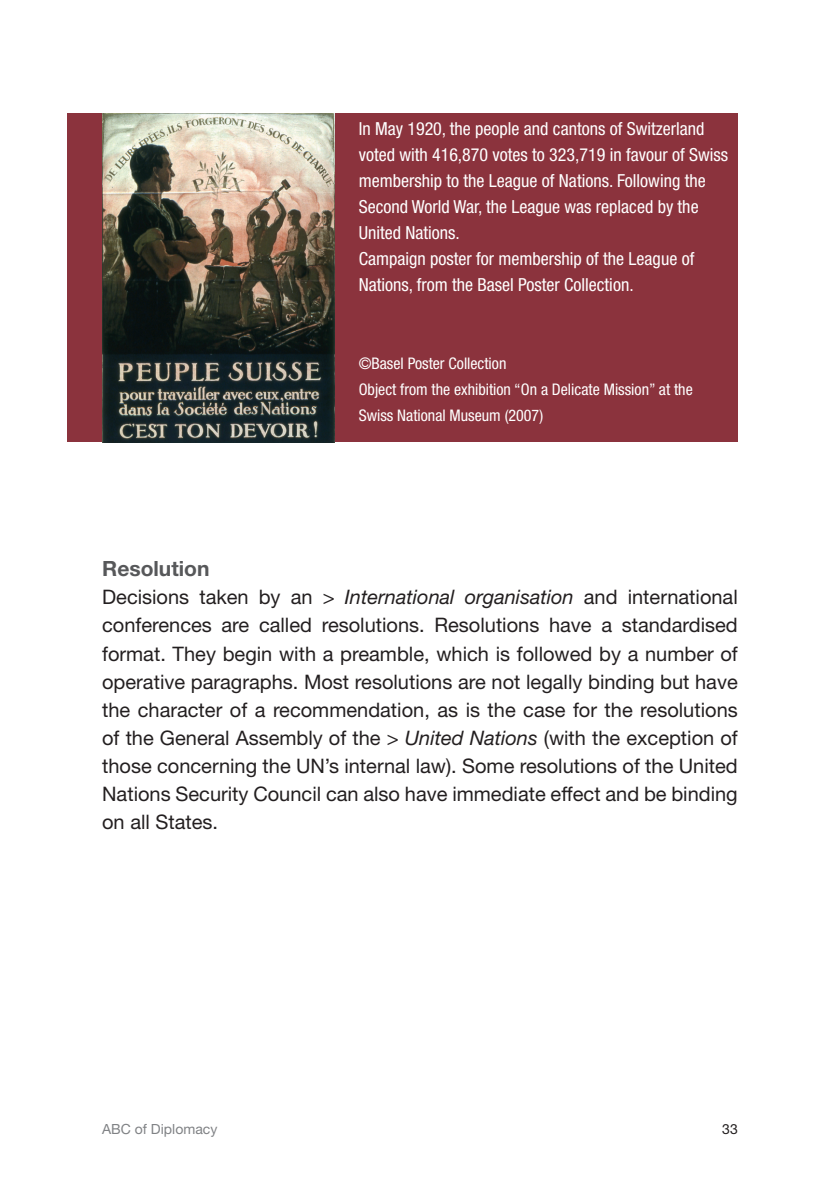
<style>
.page{position:relative;width:840px;height:1191px;background:#fff}
.page>*{position:absolute;margin:0;border:0;box-sizing:border-box;transform-origin:0 0}
.t1{font:700 21px "Helvetica Neue LT Std";color:#57585a}
.t2{font:20px/28px "Helvetica Neue LT Std";color:#231f20;text-align:justify}
.t3{font:condensed 18px/26px "Helvetica Neue LT Std";color:#fff}
.t4{font:condensed 16px/26px "Helvetica Neue LT Std";color:#fff}
.t5{font:14px "Helvetica Neue LT Std";color:#808285}
.t6{font:14px "Helvetica Neue LT Std";color:#231f20}
.s1{font-style:italic}
</style>
<div class="page">
<div style="left:68px;top:113px;width:669px;height:329px;background:#8b333d"></div>
<img style="left:102px;top:113px;width:232px;height:329px">
<p class="t3" style="left:358px;top:115px;width:371px">In May 1920, the people and cantons of Switzerland voted with 416,870 votes to 323,719 in favour of Swiss membership to the League of Nations. Following the Second World War, the League was replaced by the United Nations.<br>Campaign poster for membership of the League of Nations, from the Basel Poster Collection.</p>
<p class="t4" style="left:358px;top:350px;width:335px">©Basel Poster Collection<br>Object from the exhibition “On a Delicate Mission” at the<br>Swiss National Museum (2007)</p>
<p class="t1" style="left:102px;top:556px;width:109px">Resolution</p>
<p class="t2" style="left:102px;top:583px;width:637px">Decisions taken by an <span class="s1">&gt; International organisation</span> and international conferences are called resolutions. Resolutions have a standardised format. They begin with a preamble, which is followed by a number of operative paragraphs. Most resolutions are not legally binding but have the character of a recommendation, as is the case for the resolutions of the General Assembly of the <span class="s1">&gt; United Nations</span> (with the exception of those concerning the UN’s internal law). Some resolutions of the United Nations Security Council can also have immediate effect and be binding on all States.</p>
<p class="t5" style="left:102px;top:1121px;width:117px">ABC of Diplomacy</p>
<p class="t6" style="left:721px;top:1121px;width:17px">33</p>
</div>
